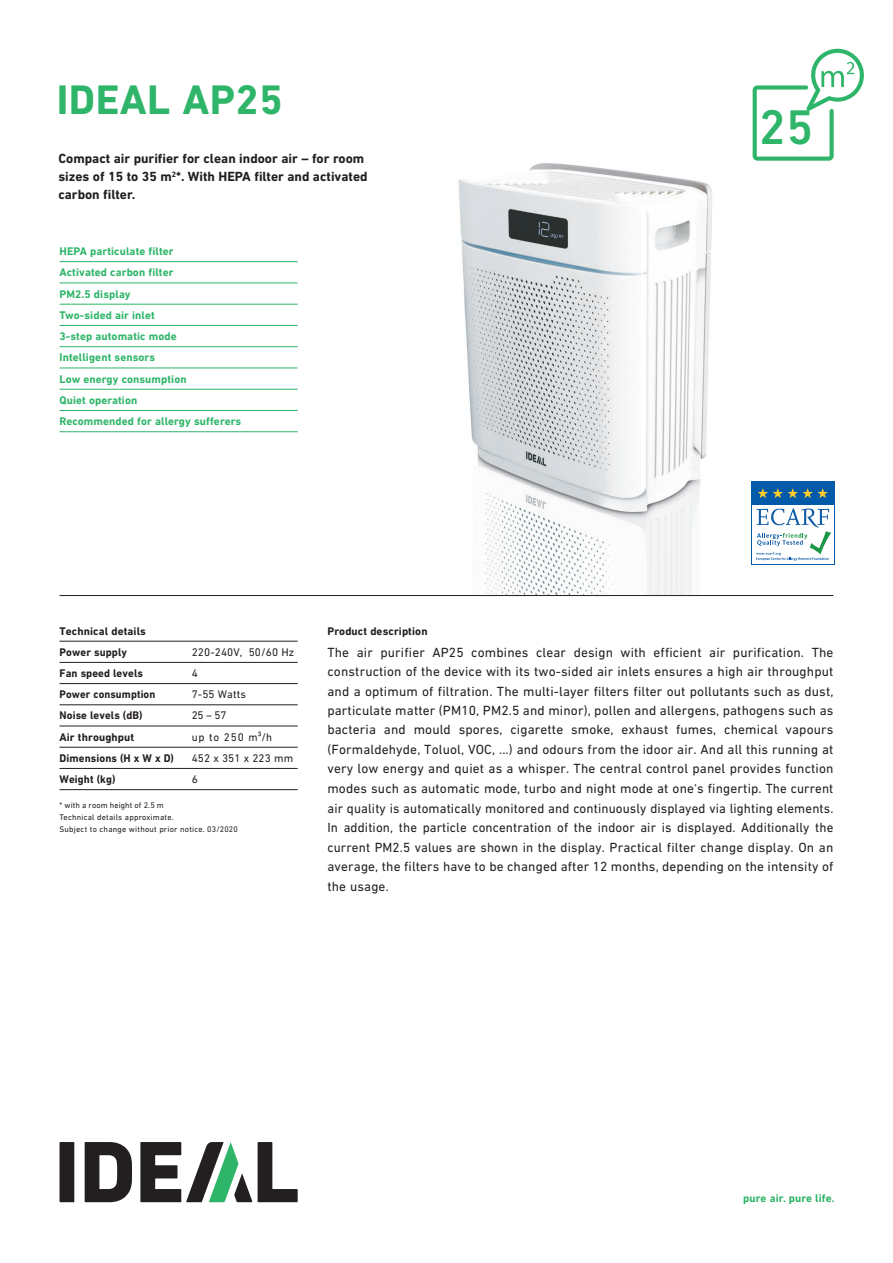
<style>
.page{position:relative;width:893px;height:1263px;background:#fff}
.page>*{position:absolute;margin:0;border:0;box-sizing:border-box;transform-origin:0 0}
.t1{font:500 49.5px "DIN Next LT Pro";color:#2fb569}
.t2{font:700 42px "DIN Next LT Pro";letter-spacing:.01em;color:#2fb569}
.t3{font:13.5px/19.5px "DIN Next LT Pro";letter-spacing:.01em;color:#231f20;text-align:justify}
.t4{font:700 13.5px/18px "DIN Next LT Pro";color:#231f20}
.t5{font:700 11.25px/21.3px "DIN Next LT Pro";letter-spacing:.01em;color:#2fb569}
.t6{font:700 11.25px/21.1px "DIN Next LT Pro";letter-spacing:.01em;color:#231f20}
.t7{font:11.25px "DIN Next LT Pro";letter-spacing:.01em;color:#231f20}
.t8{font:700 11.25px "DIN Next LT Pro";letter-spacing:.01em;color:#231f20;scale:.95 1}
.t9{font:8.25px/12px "DIN Next LT Pro";letter-spacing:.025em;color:#231f20}
</style>
<div class="page">
<img style="left:458px;top:89px;width:295px;height:506px">
<hr style="left:60px;top:595px;width:773px;height:1px;background:#231f20">
<div style="left:60px;top:1142px;width:14px;height:60px;background:#231f20"></div>
<svg style="left:258px;top:1142px;width:40px;height:60px"></svg>
<svg style="left:85px;top:1142px;width:47px;height:60px"></svg>
<svg style="left:140px;top:1142px;width:112px;height:60px"></svg>
<svg style="left:753px;top:49px;width:111px;height:112px"></svg>
<hr style="left:60px;top:641px;width:238px;height:1px;background:#231f20">
<hr style="left:60px;top:662px;width:238px;height:1px;background:#231f20">
<hr style="left:60px;top:683px;width:238px;height:1px;background:#231f20">
<hr style="left:60px;top:704px;width:238px;height:1px;background:#231f20">
<hr style="left:60px;top:726px;width:238px;height:1px;background:#231f20">
<hr style="left:60px;top:747px;width:238px;height:1px;background:#231f20">
<hr style="left:60px;top:768px;width:238px;height:1px;background:#231f20">
<hr style="left:60px;top:789px;width:238px;height:1px;background:#231f20">
<hr style="left:60px;top:261px;width:238px;height:1px;background:#2fb569">
<hr style="left:60px;top:283px;width:238px;height:1px;background:#2fb569">
<hr style="left:60px;top:304px;width:238px;height:1px;background:#2fb569">
<hr style="left:60px;top:325px;width:238px;height:1px;background:#2fb569">
<hr style="left:60px;top:346px;width:238px;height:1px;background:#2fb569">
<hr style="left:60px;top:368px;width:238px;height:1px;background:#2fb569">
<hr style="left:60px;top:389px;width:238px;height:1px;background:#2fb569">
<hr style="left:60px;top:410px;width:238px;height:1px;background:#2fb569">
<hr style="left:60px;top:431px;width:238px;height:1px;background:#2fb569">
<div style="left:751px;top:481px;width:83px;height:84px;background:#015aaa"></div>
<div style="left:752px;top:506px;width:82px;height:58px;background:#fff"></div>
<svg style="left:757px;top:488px;width:71px;height:10px"></svg>
<svg style="left:756px;top:508px;width:75px;height:53px"></svg>
<h2 class="t2" style="left:57px;top:75px;width:228px">IDEAL AP25</h2>
<p class="t4" style="left:58px;top:150px;width:311px">Compact air purifier for clean indoor air – for room sizes of 15 to 35 m<sup>2</sup>*. With HEPA filter and activated carbon filter.</p>
<p class="t5" style="left:60px;top:241px;width:183px">HEPA particulate filter<br>Activated carbon filter<br>PM2.5 display<br>Two-sided air inlet<br>3-step automatic mode<br>Intelligent sensors<br>Low energy consumption<br>Quiet operation<br>Recommended for allergy sufferers</p>
<h1 class="t1" style="left:759px;top:99px;width:56px">25</h1>
<p class="t6" style="left:60px;top:620px;width:88px">Technical details<br>Power supply</p>
<p class="t7" style="left:192px;top:645px;width:104px">220-240V, 50/60 Hz</p>
<p class="t6" style="left:60px;top:663px;width:85px">Fan speed levels</p>
<p class="t7" style="left:192px;top:667px;width:8px">4</p>
<p class="t8" style="left:60px;top:688px;width:102px">Power consumption</p>
<p class="t7" style="left:192px;top:688px;width:56px">7-55 Watts</p>
<p class="t6" style="left:60px;top:705px;width:85px">Noise levels (dB)</p>
<p class="t7" style="left:192px;top:709px;width:36px">25 – 57</p>
<p class="t6" style="left:60px;top:726px;width:76px">Air throughput</p>
<p class="t7" style="left:192px;top:730px;width:82px">up to 250 m³/h</p>
<p class="t6" style="left:60px;top:747px;width:116px">Dimensions (H x W x D)</p>
<p class="t7" style="left:192px;top:751px;width:103px">452 x 351 x 223 mm</p>
<p class="t6" style="left:60px;top:769px;width:58px">Weight (kg)</p>
<p class="t7" style="left:192px;top:773px;width:8px">6</p>
<p class="t9" style="left:60px;top:799px;width:180px">* with a room height of 2.5 m<br>Technical details approximate.<br>Subject to change without prior notice. 03/2020</p>
<p class="t6" style="left:327px;top:620px;width:102px">Product description</p>
<p class="t3" style="left:327px;top:642px;width:508px">The air purifier AP25 combines clear design with efficient air purification. The construction of the device with its two-sided air inlets ensures a high air throughput and a optimum of filtration. The multi-layer filters filter out pollutants such as dust, particulate matter (PM10, PM2.5 and minor), pollen and allergens, pathogens such as bacteria and mould spores, cigarette smoke, exhaust fumes, chemical vapours (Formaldehyde, Toluol, VOC, ...) and odours from the idoor air. And all this running at very low energy and quiet as a whisper. The central control panel provides function modes such as automatic mode, turbo and night mode at one‘s fingertip. The current air quality is automatically monitored and continuously displayed via lighting elements.<br>In addition, the particle concentration of the indoor air is displayed. Additionally the current PM2.5 values are shown in the display. Practical filter change display. On an average, the filters have to be changed after 12 months, depending on the intensity of the usage.</p>
<p class="t5" style="left:743px;top:1188px;width:93px">pure air. pure life.</p>
</div>
